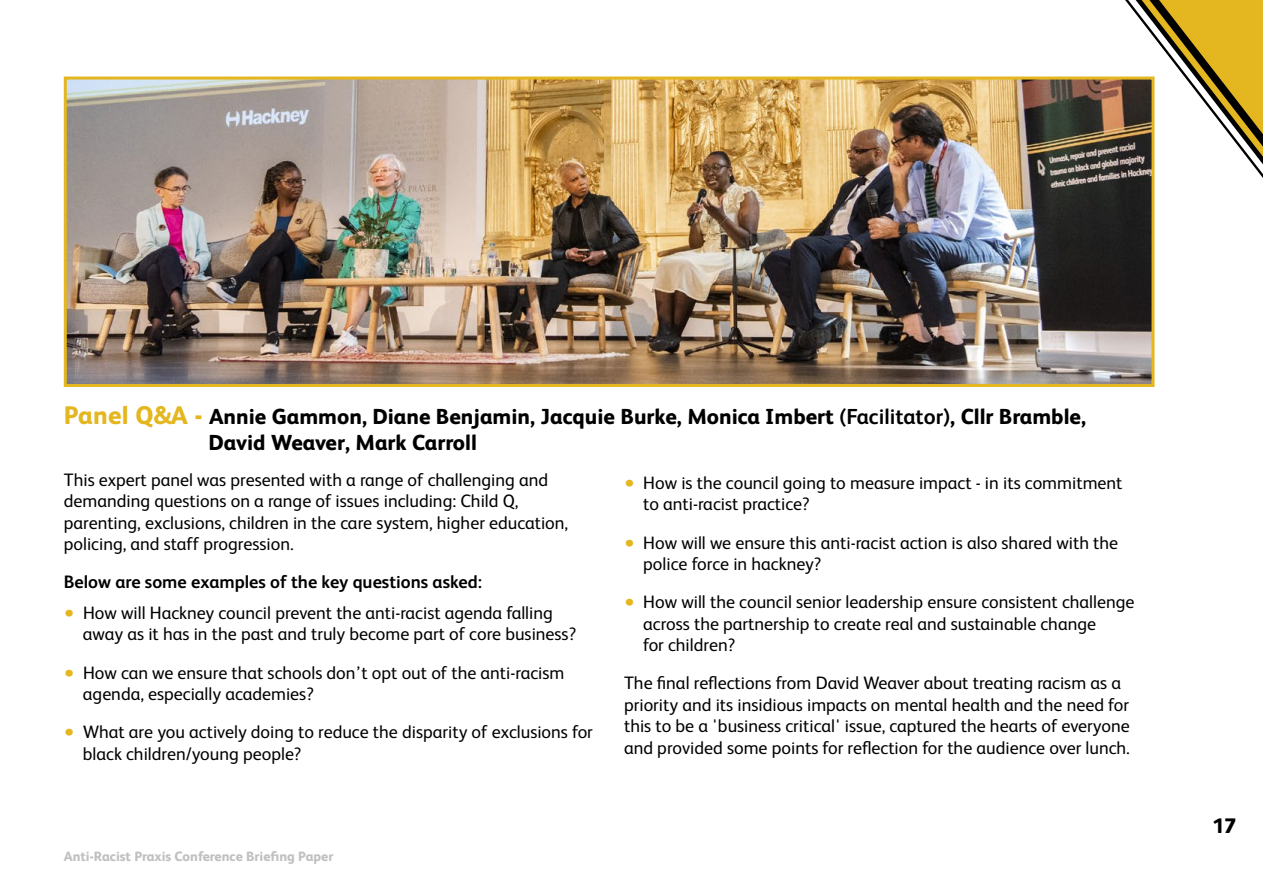
<style>
.page{position:relative;width:1263px;height:893px;background:#fff}
.page>*{position:absolute;margin:0;border:0;box-sizing:border-box;transform-origin:0 0}
.t1{font:800 21.75px/26.2px "FS Albert";color:#000}
.t2{font:800 21px "FS Albert";color:#000}
.t3{font:18px/21.3px "FS Albert";color:#000}
.t4{font:700 18px "FS Albert";color:#000}
.t5{font:800 13.5px "FS Albert";color:#c0c0c0}
.s1{font-size:25.5px;color:#e4b720}
.s2{font-weight:700}
.s3{font-weight:800;font-size:21.75px;color:#e4b720}
</style>
<div class="page">
<svg style="left:1094px;top:0;width:169px;height:223px"></svg>
<img style="left:68px;top:81px;width:1082px;height:302px">
<div style="left:64px;top:77px;width:1090px;height:310px;border:3px solid #e4b720"></div>
<p class="t1" style="left:208px;top:402px;width:879px;text-indent:-145px"><span class="s1">Panel Q&amp;A -</span> Annie Gammon, Diane Benjamin, Jacquie Burke, Monica Imbert <span class="s2">(Facilitator)</span>, Cllr Bramble,<br>David Weaver, Mark Carroll</p>
<p class="t3" style="left:64px;top:468px;width:506px">This expert panel was presented with a range of challenging and demanding questions on a range of issues including: Child Q, parenting, exclusions, children in the care system, higher education, policing, and staff progression.</p>
<p class="t4" style="left:64px;top:570px;width:420px">Below are some examples of the key questions asked:</p>
<p class="t3" style="left:83px;top:601px;width:495px;text-indent:-19px"><span class="s3">•</span> How will Hackney council prevent the anti-racist agenda falling away as it has in the past and truly become part of core business?</p>
<p class="t3" style="left:83px;top:661px;width:483px;text-indent:-19px"><span class="s3">•</span> How can we ensure that schools don’t opt out of the anti-racism agenda, especially academies?</p>
<p class="t3" style="left:83px;top:721px;width:511px;text-indent:-19px"><span class="s3">•</span> What are you actively doing to reduce the disparity of exclusions for black children/young people?</p>
<p class="t3" style="left:643px;top:471px;width:481px;text-indent:-19px"><span class="s3">•</span> How is the council going to measure impact - in its commitment to anti-racist practice?</p>
<p class="t3" style="left:643px;top:531px;width:477px;text-indent:-19px"><span class="s3">•</span> How will we ensure this anti-racist action is also shared with the police force in hackney?</p>
<p class="t3" style="left:643px;top:591px;width:493px;text-indent:-19px"><span class="s3">•</span> How will the council senior leadership ensure consistent challenge across the partnership to create real and sustainable change<br>for children?</p>
<p class="t3" style="left:624px;top:672px;width:507px">The final reflections from David Weaver about treating racism as a priority and its insidious impacts on mental health and the need for this to be a 'business critical' issue, captured the hearts of everyone and provided some points for reflection for the audience over lunch.</p>
<p class="t5" style="left:64px;top:846px;width:271px">Anti-Racist Praxis Conference Briefing Paper</p>
<p class="t2" style="left:1212px;top:810px;width:25px">17</p>
</div>
